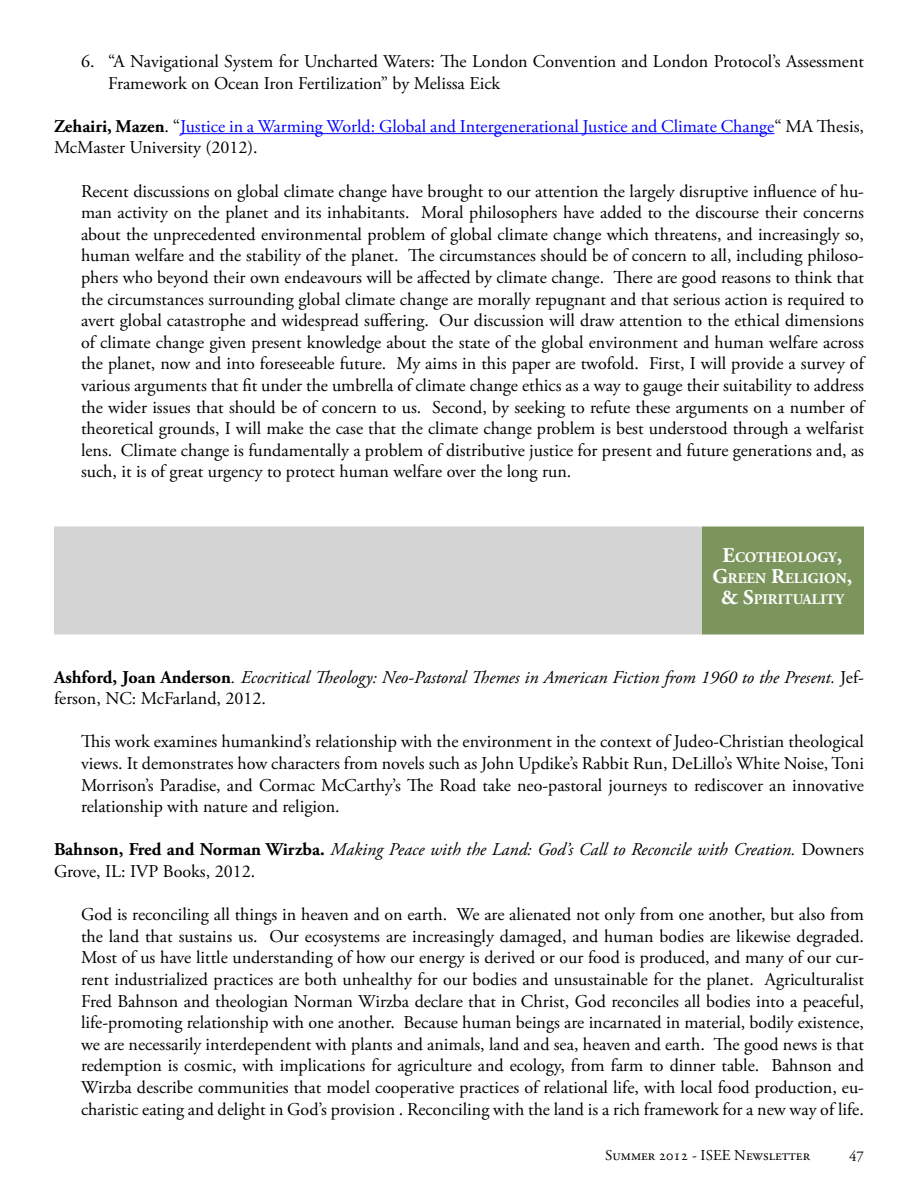
<style>
.page{position:relative;width:918px;height:1188px;background:#fff}
.page>*{position:absolute;margin:0;border:0;box-sizing:border-box;transform-origin:0 0}
.t1{font:18px/21.6px "Adobe Garamond Pro";letter-spacing:-.02em;color:#000}
.t2{font:italic 18px/21.6px "Adobe Garamond Pro";color:#000}
.t3{font:18px/21.6px "Adobe Garamond Pro";letter-spacing:-.01em;color:#00f}
.t4{font:15px "Adobe Garamond Pro";color:#000}
.t5{font:700 14.7px/21px "Adobe Garamond Pro";color:#fff;text-align:center}
.s1{font-weight:700;color:#000}
.s2{color:#000}
.s3{font-size:21px}
.s4{font-weight:700;font-style:normal}
.s5{font-style:normal}
</style>
<div class="page">
<hr style="left:180px;top:133px;width:594px;height:1px;background:#00f">
<div style="left:702px;top:526px;width:162px;height:108px;background:#7b955c;border:2px solid #64833f"></div>
<div style="left:55px;top:527px;width:646px;height:107px;background:#d4d4d4"></div>
<p class="t1" style="left:108px;top:51px;width:758px;text-indent:-27px">6. “A Navigational System for Uncharted Waters: The London Convention and London Protocol’s Assessment<br>Framework on Ocean Iron Fertilization” by Melissa Eick</p>
<p class="t3" style="left:54px;top:116px;width:811px"><span class="s1">Zehairi, Mazen</span><span class="s2">. “</span>Justice in a Warming World: Global and Intergenerational Justice and Climate Change<span class="s2">“ MA Thesis,<br>McMaster University (2012).</span></p>
<p class="t1" style="left:81px;top:181px;width:787px">Recent discussions on global climate change have brought to our attention the largely disruptive influence of hu&shy;man activity on the planet and its inhabitants. Moral philosophers have added to the discourse their concerns about the unprecedented environmental problem of global climate change which threatens, and increasingly so, human welfare and the stability of the planet. The circumstances should be of concern to all, including philoso&shy;phers who beyond their own endeavours will be affected by climate change. There are good reasons to think that the circumstances surrounding global climate change are morally repugnant and that serious action is required to avert global catastrophe and widespread suffering. Our discussion will draw attention to the ethical dimensions of climate change given present knowledge about the state of the global environment and human welfare across the planet, now and into foreseeable future. My aims in this paper are twofold. First, I will provide a survey of various arguments that fit under the umbrella of climate change ethics as a way to gauge their suitability to address the wider issues that should be of concern to us. Second, by seeking to refute these arguments on a number of theoretical grounds, I will make the case that the climate change problem is best understood through a welfarist lens. Climate change is fundamentally a problem of distributive justice for present and future generations and, as such, it is of great urgency to protect human welfare over the long run.</p>
<p class="t5" style="left:713px;top:547px;width:141px"><span class="s3">E</span>COTHEOLOGY<span class="s3">,<br>G</span>REEN <span class="s3">R</span>ELIGION<span class="s3">, &amp; S</span>PIRITUALITY</p>
<p class="t2" style="left:54px;top:667px;width:812px"><span class="s4">Ashford, Joan Anderson</span>. Ecocritical Theology: Neo-Pastoral Themes in American Fiction from 1960 to the Present. <span class="s5">Jef&shy;ferson, NC: McFarland, 2012.</span></p>
<p class="t1" style="left:81px;top:732px;width:784px;text-align:justify">This work examines humankind’s relationship with the environment in the context of Judeo-Christian theological views. It demonstrates how characters from novels such as John Updike’s Rabbit Run, DeLillo’s White Noise, Toni Morrison’s Paradise, and Cormac McCarthy’s The Road take neo-pastoral journeys to rediscover an innovative relationship with nature and religion.</p>
<p class="t2" style="left:54px;top:839px;width:811px"><span class="s4">Bahnson, Fred and Norman Wirzba.</span> Making Peace with the Land: God’s Call to Reconcile with Creation. <span class="s5">Downers<br>Grove, IL: IVP Books, 2012.</span></p>
<p class="t1" style="left:81px;top:904px;width:785px;text-align:justify">God is reconciling all things in heaven and on earth. We are alienated not only from one another, but also from the land that sustains us. Our ecosystems are increasingly damaged, and human bodies are likewise degraded.<br>Most of us have little understanding of how our energy is derived or our food is produced, and many of our cur&shy;rent industrialized practices are both unhealthy for our bodies and unsustainable for the planet. Agriculturalist Fred Bahnson and theologian Norman Wirzba declare that in Christ, God reconciles all bodies into a peaceful, life-promoting relationship with one another. Because human beings are incarnated in material, bodily existence, we are necessarily interdependent with plants and animals, land and sea, heaven and earth. The good news is that redemption is cosmic, with implications for agriculture and ecology, from farm to dinner table. Bahnson and Wirzba describe communities that model cooperative practices of relational life, with local food production, eu&shy;charistic eating and delight in God’s provision . Reconciling with the land is a rich framework for a new way of life.</p>
<p class="t4" style="left:605px;top:1146px;width:206px">Summer 2012 - ISEE Newsletter</p>
<p class="t4" style="left:849px;top:1147px;width:16px">47</p>
</div>
